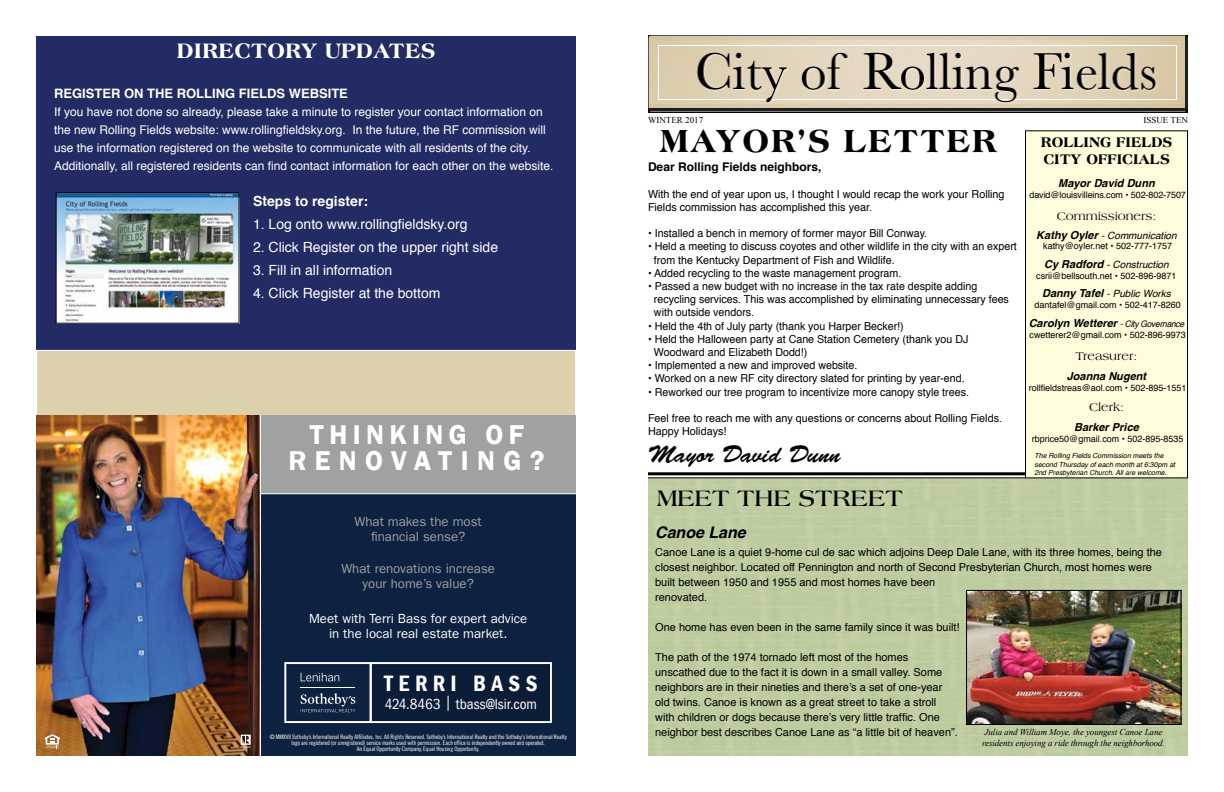
<style>
.page{position:relative;width:1224px;height:792px;background:#fff}
.page>*{position:absolute;margin:0;border:0;box-sizing:border-box;transform-origin:0 0}
.t1{font:800 34.2px "Americana";letter-spacing:.05em;color:#000;scale:.93 1}
.t2{font:600 27.4px/25.6px "Franklin Gothic LT";letter-spacing:.235em;color:#fff;text-align:center}
.t3{font:24px "Brush Script Std";color:#000}
.t4{font:700 24px "Americana";color:#000}
.t5{font:600 condensed 22.9px "Franklin Gothic LT";letter-spacing:.24em;color:#fff}
.t6{font:800 22.5px "Americana";letter-spacing:.01em;color:#fff;scale:.93 1}
.t7{font:italic 700 16px "Helvetica";color:#000}
.t8{font:800 15px/16.8px "Americana";color:#000;scale:.93 1}
.t9{font:condensed 15px "Franklin Gothic LT";color:#fff}
.t10{font:14px "Helvetica";color:#fff}
.t11{font:700 14px "Helvetica";color:#fff}
.t12{font:13.2px/15px "Franklin Gothic LT";color:#a0a1a2;text-align:center}
.t13{font:13.2px/15.9px "Franklin Gothic LT";color:#fff;text-align:center}
.t14{font:700 13px "Helvetica";color:#fff}
.t15{font:12px/18px "Helvetica";color:#fff}
.t16{font:12px "Americana";color:#000}
.t17{font:700 12px "Helvetica";color:#000}
.t18{font:11px/15px "Helvetica";color:#000}
.t19{font:italic 700 11px "Helvetica";color:#000}
.t20{font:italic 10px "Helvetica";color:#000}
.t21{font:9px "Helvetica";color:#000}
.t22{font:italic 9px/10.8px "Times New Roman";letter-spacing:-.01em;color:#000}
.t23{font:9px "Times New Roman";color:#000}
.t24{font:italic 7px/8.4px "Helvetica";color:#000}
.t25{font:6.2px/6.2px "Trade Gothic LT Cond Eighteen";letter-spacing:-.02em;color:#fff;text-align:center}
.s1{font-weight:700;font-size:11px}
.s2{font-weight:400;font-size:9px}
</style>
<div class="page">
<div style="left:648px;top:478px;width:540px;height:278px;background:#becda1"></div>
<div style="left:36px;top:36px;width:540px;height:315px;background:#222b63"></div>
<div style="left:36px;top:350px;width:540px;height:66px;background:#ddd0ad"></div>
<div style="left:36px;top:350px;width:540px;height:66px;border:1px solid #fff"></div>
<div style="left:1025px;top:130px;width:163px;height:348px;border:1px solid #000"></div>
<img style="left:648px;top:35px;width:540px;height:78px">
<hr style="left:648px;top:472px;width:378px;height:3px;background:#000">
<hr style="left:648px;top:477px;width:378px;height:1px;background:#000">
<img style="left:968px;top:592px;width:212px;height:131px">
<div style="left:966px;top:590px;width:216px;height:135px;border:1px solid #000"></div>
<div style="left:260px;top:494px;width:316px;height:262px;background:#0d2240"></div>
<div style="left:261px;top:415px;width:315px;height:79px;background:#a0a1a2"></div>
<img style="left:36px;top:415px;width:225px;height:341px">
<div style="left:371px;top:663px;width:180px;height:59px;background:#0b1c36"></div>
<div style="left:370px;top:662px;width:182px;height:61px;border:2px solid #fff"></div>
<hr style="left:301px;top:688px;width:54px;height:1px;background:#fff">
<svg style="left:301px;top:693px;width:54px;height:19px"></svg>
<svg style="left:301px;top:673px;width:38px;height:8px"></svg>
<div style="left:284px;top:662px;width:88px;height:61px;border:2px solid #fff"></div>
<svg style="left:45px;top:734px;width:15px;height:14px"></svg>
<svg style="left:240px;top:735px;width:12px;height:13px"></svg>
<img style="left:58px;top:194px;width:180px;height:128px">
<div style="left:56px;top:192px;width:184px;height:132px;border:1px solid #000"></div>
<h3 class="t6" style="left:177px;top:37px;width:279px">DIRECTORY UPDATES</h3>
<p class="t14" style="left:54px;top:83px;width:295px">REGISTER ON THE ROLLING FIELDS WEBSITE</p>
<p class="t15" style="left:54px;top:103px;width:501px">If you have not done so already, please take a minute to register your contact information on the new Rolling Fields website: www.rollingfieldsky.org. In the future, the RF commission will use the information registered on the website to communicate with all residents of the city.<br>Additionally, all registered residents can find contact information for each other on the website.</p>
<p class="t11" style="left:253px;top:189px;width:117px">Steps to register:</p>
<p class="t10" style="left:253px;top:213px;width:216px">1. Log onto www.rollingfieldsky.org</p>
<p class="t10" style="left:253px;top:236px;width:247px">2. Click Register on the upper right side</p>
<p class="t10" style="left:253px;top:259px;width:141px">3. Fill in all information</p>
<p class="t10" style="left:253px;top:282px;width:189px">4. Click Register at the bottom</p>
<h2 class="t2" style="left:289px;top:422px;width:258px">THINKING OF<br>RENOVATING?</h2>
<p class="t12" style="left:355px;top:514px;width:129px">What makes the most financial sense?</p>
<p class="t12" style="left:341px;top:561px;width:155px">What renovations increase your home’s value?</p>
<p class="t13" style="left:309px;top:610px;width:220px">Meet with Terri Bass for expert advice in the local real estate market.</p>
<h3 class="t5" style="left:384px;top:671px;width:155px">TERRI BASS</h3>
<h3 class="t9" style="left:385px;top:696px;width:154px">424.8463 | tbass@lsir.com</h3>
<p class="t25" style="left:270px;top:734px;width:299px">© MMXVII Sotheby’s International Realty Affiliates, Inc. All Rights Reserved. Sotheby’s International Realty and the Sotheby’s International Realty logo are registered (or unregistered) service marks used with permission. Each office is independently owned and operated.<br>An Equal Opportunity Company, Equal Housing Opportunity.</p>
<p class="t23" style="left:648px;top:114px;width:57px">WINTER 2017</p>
<p class="t23" style="left:1143px;top:114px;width:46px">ISSUE TEN</p>
<h1 class="t1" style="left:660px;top:120px;width:364px">MAYOR’S LETTER</h1>
<p class="t17" style="left:648px;top:157px;width:175px">Dear Rolling Fields neighbors,</p>
<p class="t18" style="left:648px;top:187px;width:358px;line-height:13.2px">With the end of year upon us, I thought I would recap the work your Rolling<br>Fields commission has accomplished this year.</p>
<p class="t18" style="left:648px;top:226px;width:281px">• Installed a bench in memory of former mayor Bill Conway.</p>
<p class="t18" style="left:654px;top:240px;width:364px;line-height:13.2px;text-indent:-6px">• Held a meeting to discuss coyotes and other wildlife in the city with an expert from the Kentucky Department of Fish and Wildlife.</p>
<p class="t18" style="left:648px;top:266px;width:255px">• Added recycling to the waste management program.</p>
<p class="t18" style="left:654px;top:280px;width:356px;line-height:13.2px;text-indent:-6px">• Passed a new budget with no increase in the tax rate despite adding recycling services. This was accomplished by eliminating unnecessary fees with outside vendors.</p>
<p class="t18" style="left:648px;top:319px;width:257px">• Held the 4th of July party (thank you Harper Becker!)</p>
<p class="t18" style="left:654px;top:333px;width:316px;line-height:13.2px;text-indent:-6px">• Held the Halloween party at Cane Station Cemetery (thank you DJ<br>Woodward and Elizabeth Dodd!)</p>
<p class="t18" style="left:648px;top:358px;width:211px">• Implemented a new and improved website.</p>
<p class="t18" style="left:648px;top:371px;width:318px">• Worked on a new RF city directory slated for printing by year-end.</p>
<p class="t18" style="left:648px;top:385px;width:322px">• Reworked our tree program to incentivize more canopy style trees.</p>
<p class="t18" style="left:648px;top:412px;width:356px;line-height:13.2px">Feel free to reach me with any questions or concerns about Rolling Fields.<br>Happy Holidays!</p>
<h3 class="t3" style="left:648px;top:441px;width:194px">Mayor David Dunn</h3>
<h3 class="t4" style="left:657px;top:485px;width:248px">MEET THE STREET</h3>
<h3 class="t7" style="left:655px;top:519px;width:92px">Canoe Lane</h3>
<h3 class="t8" style="left:1041px;top:134px;width:143px">ROLLING FIELDS<br>CITY OFFICIALS</h3>
<p class="t19" style="left:1058px;top:174px;width:98px">Mayor David Dunn</p>
<p class="t21" style="left:1029px;top:188px;width:158px">david@louisvilleins.com • 502-802-7507</p>
<p class="t16" style="left:1057px;top:209px;width:101px">Commissioners:</p>
<p class="t20" style="left:1036px;top:227px;width:142px"><span class="s1">Kathy Oyler</span> - Communication</p>
<p class="t21" style="left:1043px;top:239px;width:130px">kathy@oyler.net • 502-777-1757</p>
<p class="t20" style="left:1044px;top:257px;width:126px"><span class="s1">Cy Radford</span> - Construction</p>
<p class="t21" style="left:1036px;top:269px;width:142px">csrii@bellsouth.net • 502-896-9871</p>
<p class="t20" style="left:1042px;top:286px;width:130px"><span class="s1">Danny Tafel</span> - Public Works</p>
<p class="t21" style="left:1035px;top:298px;width:148px">dantafel@gmail.com • 502-417-8260</p>
<p class="t19" style="left:1029px;top:314px;width:157px">Carolyn Wetterer <span class="s2">- City Governance</span></p>
<p class="t21" style="left:1030px;top:327px;width:158px">cwetterer2@gmail.com • 502-896-9973</p>
<p class="t16" style="left:1076px;top:349px;width:63px">Treasurer:</p>
<p class="t19" style="left:1067px;top:367px;width:81px">Joanna Nugent</p>
<p class="t21" style="left:1029px;top:381px;width:159px">rollfieldstreas@aol.com • 502-895-1551</p>
<p class="t16" style="left:1089px;top:400px;width:36px">Clerk:</p>
<p class="t19" style="left:1074px;top:418px;width:66px">Barker Price</p>
<p class="t21" style="left:1032px;top:431px;width:153px">rbprice50@gmail.com • 502-895-8535</p>
<p class="t24" style="left:1034px;top:452px;width:142px">The Rolling Fields Commission meets the second Thursday of each month at 6:30pm at<br>2nd Presbyterian Church. All are welcome.</p>
<p class="t18" style="left:655px;top:545px;width:508px">Canoe Lane is a quiet 9-home cul de sac which adjoins Deep Dale Lane, with its three homes, being the closest neighbor. Located off Pennington and north of Second Presbyterian Church, most homes were built between 1950 and 1955 and most homes have been<br>renovated.</p>
<p class="t18" style="left:655px;top:620px;width:306px">One home has even been in the same family since it was built!</p>
<p class="t18" style="left:655px;top:650px;width:304px">The path of the 1974 tornado left most of the homes unscathed due to the fact it is down in a small valley. Some neighbors are in their nineties and there’s a set of one-year old twins. Canoe is known as a great street to take a stroll with children or dogs because there’s very little traffic. One neighbor best describes Canoe Lane as “a little bit of heaven”.</p>
<p class="t22" style="left:982px;top:727px;width:184px">Julia and William Moye, the youngest Canoe Lane residents enjoying a ride through the neighborhood.</p>
</div>
